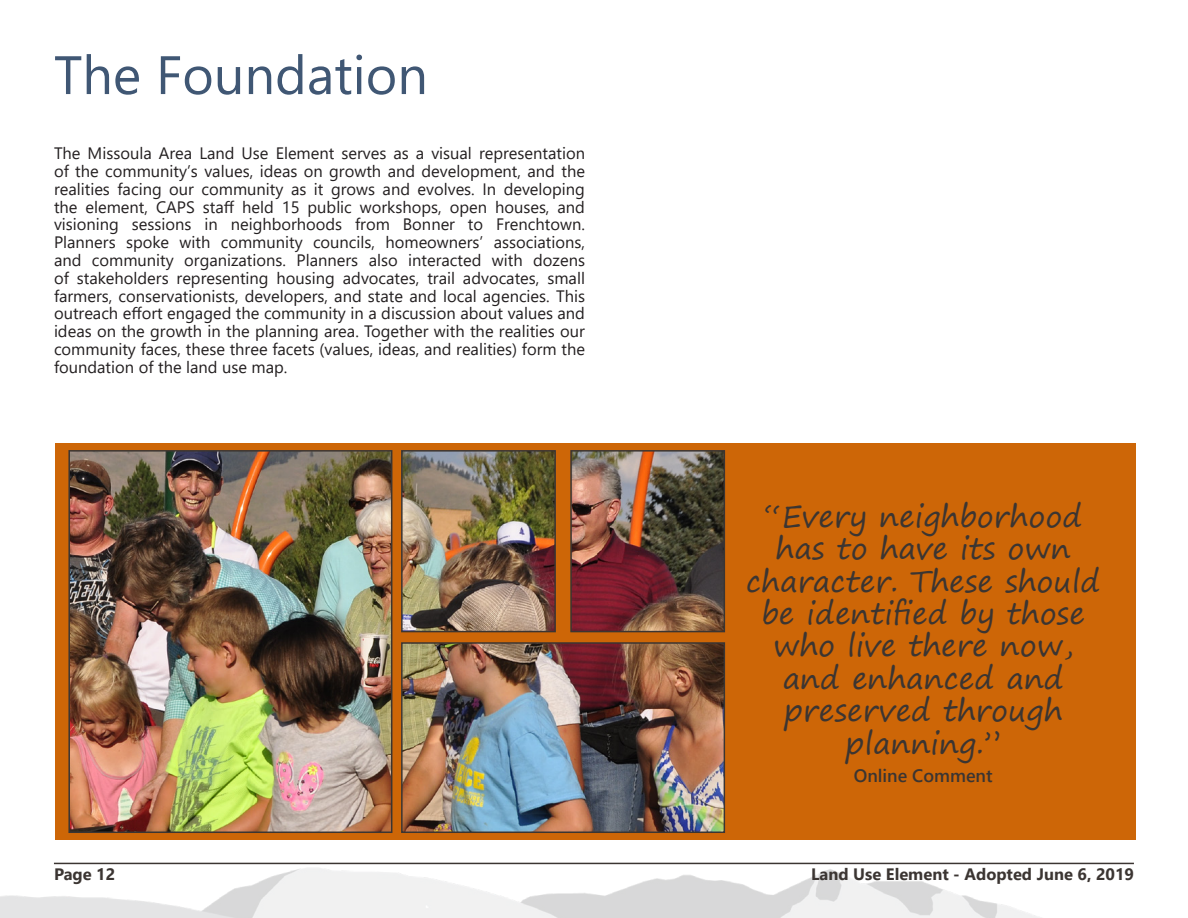
<style>
.page{position:relative;width:1188px;height:918px;background:#fff}
.page>*{position:absolute;margin:0;border:0;box-sizing:border-box;transform-origin:0 0}
.Chapter_Heading{font:54px "Segoe UI Historic";color:#405774}
.Box_Qoute_Text{font:30px/32.4px "Segoe Print";color:#3b3532;text-align:center}
.Heading_4{font:600 18px "Segoe UI";color:#3b3532}
.t1{font:16.5px/17.9px "Segoe UI";color:#231f20;text-align:justify}
.t2{font:700 16.5px "Segoe UI";color:#3b3532}
</style>
<div class="page">
<img style="left:0;top:862px;width:1134px;height:56px">
<hr style="left:54px;top:863px;width:1080px;height:1px;background:#3b3532">
<div style="left:55px;top:443px;width:1081px;height:397px;background:#cd6607"></div>
<img style="left:68px;top:450px;width:658px;height:383px">
<p class="Chapter_Heading" style="left:54px;top:44px;width:375px">The Foundation</p>
<p class="t1" style="left:54px;top:143px;width:533px">The Missoula Area Land Use Element serves as a visual representation of the community’s values, ideas on growth and development, and the realities facing our community as it grows and evolves. In developing the element, CAPS staff held 15 public workshops, open houses, and visioning sessions in neighborhoods from Bonner to Frenchtown.<br>Planners spoke with community councils, homeowners’ associations, and community organizations. Planners also interacted with dozens of stakeholders representing housing advocates, trail advocates, small farmers, conservationists, developers, and state and local agencies. This outreach effort engaged the community in a discussion about values and ideas on the growth in the planning area. Together with the realities our community faces, these three facets (values, ideas, and realities) form the foundation of the land use map.</p>
<p class="Box_Qoute_Text" style="left:746px;top:499px;width:356px">“Every neighborhood has to have its own character. These should be identified by those who live there now, and enhanced and preserved through planning.”</p>
<p class="Heading_4" style="left:854px;top:759px;width:140px">Online Comment</p>
<p class="t2" style="left:54px;top:858px;width:63px">Page 12</p>
<p class="t2" style="left:811px;top:858px;width:324px">Land Use Element - Adopted June 6, 2019</p>
</div>
